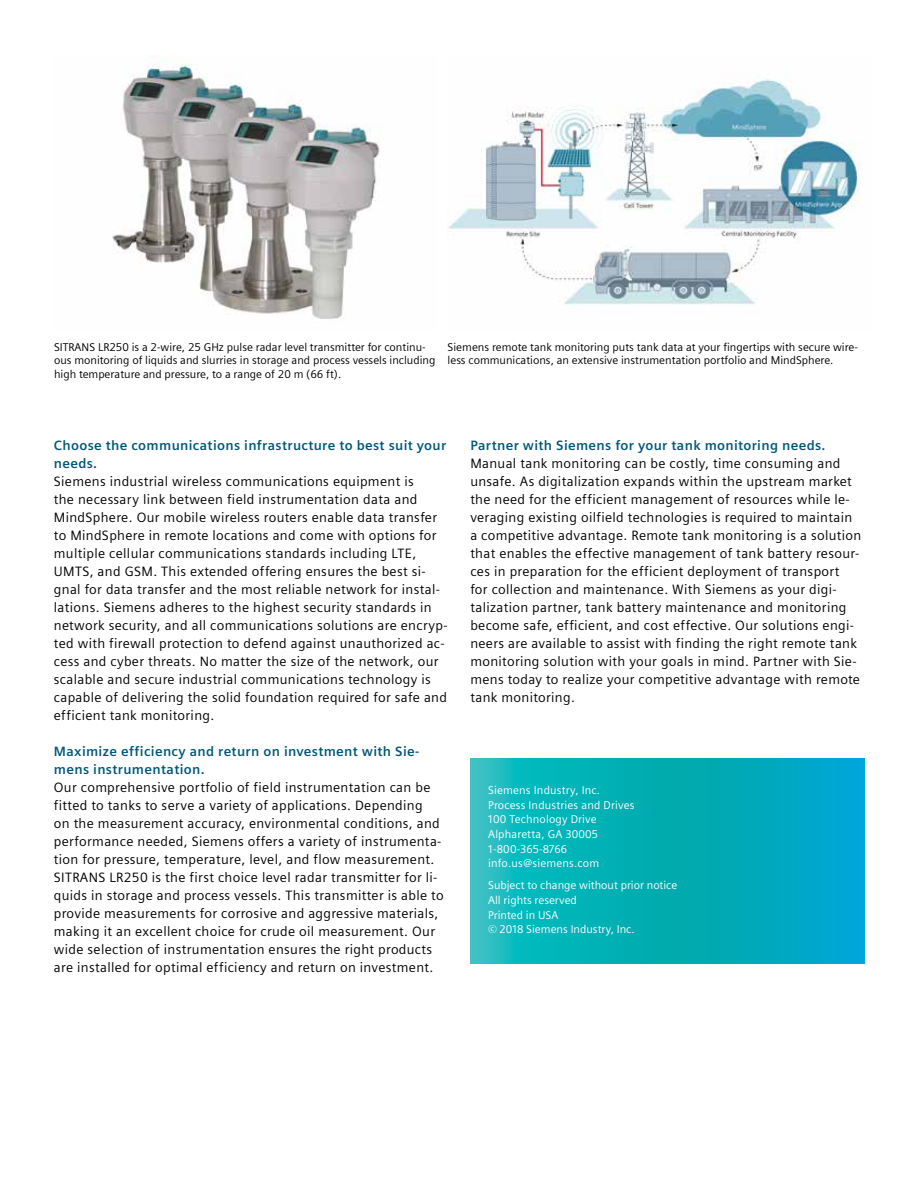
<style>
.page{position:relative;width:918px;height:1188px;background:#fff}
.page>*{position:absolute;margin:0;border:0;box-sizing:border-box;transform-origin:0 0}
.t1{font:13.5px/18px "Siemens Sans";letter-spacing:.025em;color:#000}
.t2{font:700 13.5px/18px "Siemens Sans";letter-spacing:.025em;color:#005779}
.t3{font:11.25px/13.5px "Siemens Sans";color:#000}
.t4{font:11.25px/14.7px "Siemens Sans";letter-spacing:.015em;color:#fff}
</style>
<div class="page">
<svg style="left:470px;top:758px;width:394px;height:205px;background:#04aebb"></svg>
<img style="left:448px;top:79px;width:413px;height:226px">
<img style="left:112px;top:55px;width:268px;height:264px">
<p class="t3" style="left:54px;top:340px;width:383px">SITRANS LR250 is a 2-wire, 25 GHz pulse radar level transmitter for continu&shy;ous monitoring of liquids and slurries in storage and process vessels including high temperature and pressure, to a range of 20 m (66 ft).</p>
<p class="t3" style="left:448px;top:340px;width:412px">Siemens remote tank monitoring puts tank data at your fingertips with secure wire&shy;less communications, an extensive instrumentation portfolio and MindSphere.</p>
<p class="t2" style="left:54px;top:436px;width:394px">Choose the communications infrastructure to best suit your needs.</p>
<p class="t1" style="left:54px;top:472px;width:395px">Siemens industrial wireless communications equipment is<br>the necessary link between field instrumentation data and MindSphere. Our mobile wireless routers enable data transfer to MindSphere in remote locations and come with options for multiple cellular communications standards including LTE, UMTS, and GSM. This extended offering ensures the best si&shy;gnal for data transfer and the most reliable network for instal&shy;lations. Siemens adheres to the highest security standards in network security, and all communications solutions are encryp&shy;ted with firewall protection to defend against unauthorized ac&shy;cess and cyber threats. No matter the size of the network, our scalable and secure industrial communications technology is capable of delivering the solid foundation required for safe and efficient tank monitoring.</p>
<p class="t2" style="left:54px;top:742px;width:367px">Maximize efficiency and return on investment with Sie&shy;mens instrumentation.</p>
<p class="t1" style="left:54px;top:778px;width:391px">Our comprehensive portfolio of field instrumentation can be fitted to tanks to serve a variety of applications. Depending<br>on the measurement accuracy, environmental conditions, and performance needed, Siemens offers a variety of instrumenta&shy;tion for pressure, temperature, level, and flow measurement.<br>SITRANS LR250 is the first choice level radar transmitter for li&shy;quids in storage and process vessels. This transmitter is able to provide measurements for corrosive and aggressive materials, making it an excellent choice for crude oil measurement. Our wide selection of instrumentation ensures the right products are installed for optimal efficiency and return on investment.</p>
<p class="t2" style="left:470px;top:436px;width:357px">Partner with Siemens for your tank monitoring needs.</p>
<p class="t1" style="left:470px;top:454px;width:393px">Manual tank monitoring can be costly, time consuming and unsafe. As digitalization expands within the upstream market the need for the efficient management of resources while le&shy;veraging existing oilfield technologies is required to maintain a competitive advantage. Remote tank monitoring is a solution that enables the effective management of tank battery resour&shy;ces in preparation for the efficient deployment of transport<br>for collection and maintenance. With Siemens as your digi&shy;talization partner, tank battery maintenance and monitoring become safe, efficient, and cost effective. Our solutions engi&shy;neers are available to assist with finding the right remote tank monitoring solution with your goals in mind. Partner with Sie&shy;mens today to realize your competitive advantage with remote tank monitoring.</p>
<p class="t4" style="left:488px;top:783px;width:148px">Siemens Industry, Inc.<br>Process Industries and Drives<br>100 Technology Drive<br>Alpharetta, GA 30005<br>1-800-365-8766 info.us@siemens.com</p>
<p class="t4" style="left:488px;top:878px;width:191px">Subject to change without prior notice<br>All rights reserved<br>Printed in USA<br>© 2018 Siemens Industry, Inc.</p>
</div>
